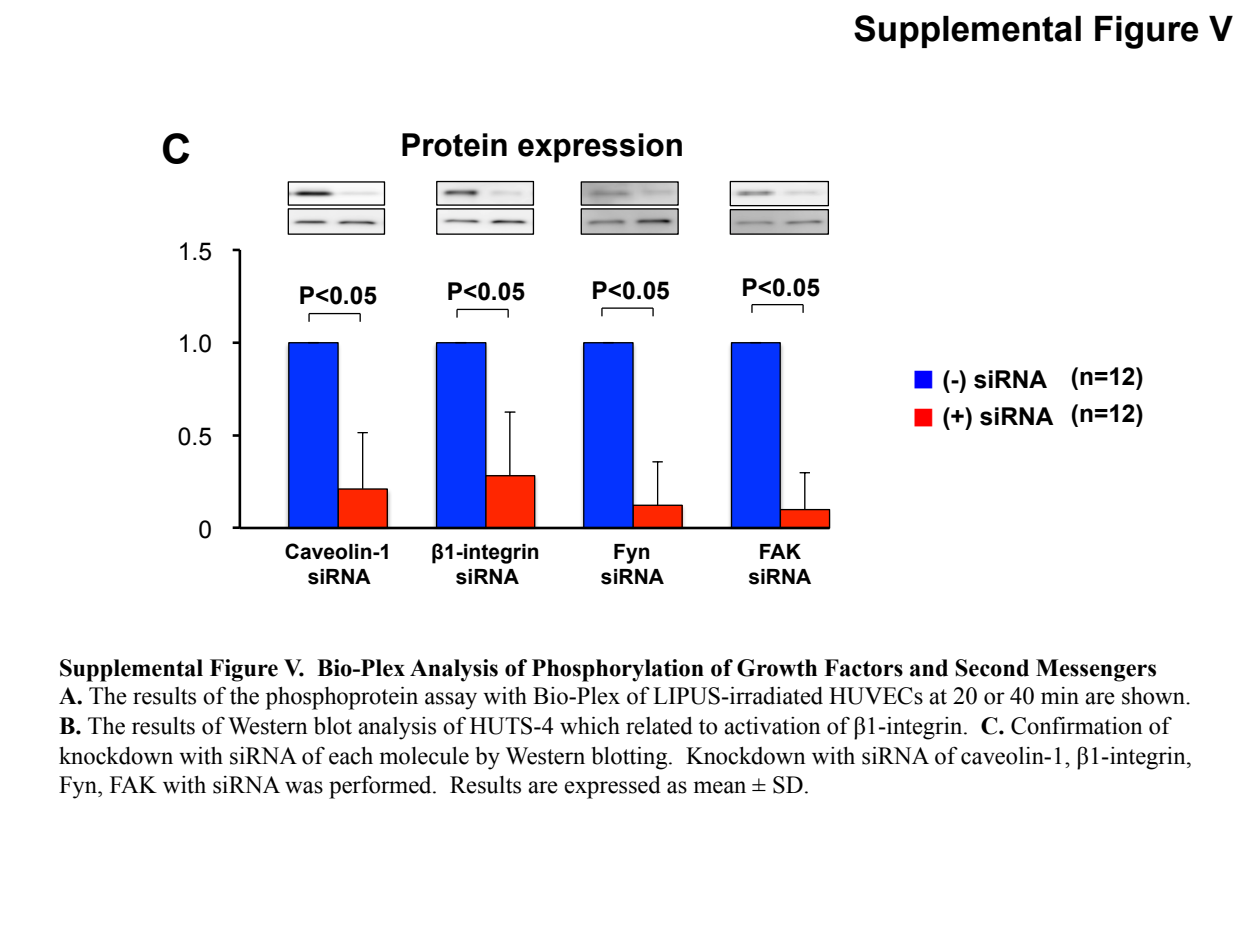
<style>
.page{position:relative;width:1260px;height:945px;background:#fff}
.page>*{position:absolute;margin:0;border:0;box-sizing:border-box;transform-origin:0 0}
.t1{font:700 42px "Arial";color:#000}
.t2{font:700 35px "Arial";color:#000}
.t3{font:700 31.5px "Arial";color:#000}
.t4{font:24.5px/29.4px "Times New Roman";color:#000}
.t5{font:700 24.5px/36.8px "Arial";color:#000}
.t6{font:24.5px "Arial";color:#000}
.t7{font:700 21px/24.5px "Arial";color:#000;text-align:center}
.t8{font:10.5px/12.2px "Arial";color:#000}
.s1{font-family:"MS P Gothic";font-weight:400;color:#00f}
.s2{font-family:"MS P Gothic";font-weight:400;color:#f00}
.s3{font-weight:700}
</style>
<div class="page">
<img style="left:788px;top:506px;width:42px;height:3px">
<div style="left:780px;top:510px;width:50px;height:18px;background:#ff2600"></div>
<div style="left:780px;top:509px;width:50px;height:20px;border:1px solid #000"></div>
<svg style="left:254px;top:304px;width:528px;height:223px"></svg>
<hr style="left:362px;top:433px;width:1px;height:56px;background:#000">
<hr style="left:509px;top:412px;width:2px;height:64px;background:#000">
<svg style="left:505px;top:411px;width:10px;height:2px"></svg>
<hr style="left:657px;top:462px;width:1px;height:43px;background:#000">
<svg style="left:652px;top:461px;width:11px;height:2px"></svg>
<hr style="left:804px;top:473px;width:1px;height:36px;background:#000">
<hr style="left:239px;top:250px;width:2px;height:278px;background:#000">
<svg style="left:233px;top:526px;width:7px;height:3px"></svg>
<svg style="left:233px;top:434px;width:6px;height:3px"></svg>
<svg style="left:233px;top:341px;width:6px;height:3px"></svg>
<svg style="left:233px;top:249px;width:7px;height:2px"></svg>
<hr style="left:240px;top:527px;width:590px;height:2px;background:#000">
<img style="left:290px;top:186px;width:93px;height:13px">
<img style="left:290px;top:210px;width:93px;height:23px">
<div style="left:288px;top:208px;width:97px;height:27px;border:1px solid #000"></div>
<img style="left:438px;top:183px;width:94px;height:21px">
<div style="left:436px;top:181px;width:98px;height:25px;border:1px solid #000"></div>
<img style="left:438px;top:210px;width:94px;height:23px">
<div style="left:436px;top:208px;width:98px;height:27px;border:1px solid #000"></div>
<img style="left:732px;top:183px;width:95px;height:21px">
<div style="left:730px;top:181px;width:99px;height:25px;border:1px solid #000"></div>
<img style="left:732px;top:211px;width:95px;height:22px">
<div style="left:730px;top:209px;width:99px;height:26px;border:1px solid #000"></div>
<img style="left:583px;top:210px;width:94px;height:23px">
<div style="left:581px;top:208px;width:98px;height:27px;border:1px solid #000"></div>
<svg style="left:308px;top:314px;width:2px;height:8px"></svg>
<hr style="left:309px;top:313px;width:51px;height:1px;background:#000">
<svg style="left:456px;top:309px;width:2px;height:9px"></svg>
<svg style="left:507px;top:309px;width:2px;height:9px"></svg>
<hr style="left:457px;top:309px;width:51px;height:1px;background:#000">
<svg style="left:601px;top:308px;width:2px;height:8px"></svg>
<svg style="left:652px;top:308px;width:2px;height:8px"></svg>
<hr style="left:602px;top:307px;width:51px;height:2px;background:#000">
<svg style="left:751px;top:305px;width:2px;height:8px"></svg>
<svg style="left:802px;top:305px;width:2px;height:8px"></svg>
<hr style="left:752px;top:304px;width:51px;height:1px;background:#000">
<h1 class="t1" style="left:161px;top:126px;width:32px">C</h1>
<p class="t6" style="left:178px;top:238px;width:36px">1.5</p>
<p class="t6" style="left:178px;top:330px;width:36px">1.0</p>
<p class="t6" style="left:178px;top:423px;width:36px">0.5</p>
<p class="t3" style="left:400px;top:127px;width:285px">Protein expression</p>
<h2 class="t2" style="left:854px;top:10px;width:381px">Supplemental Figure V</h2>
<p class="t5" style="left:299px;top:278px;width:80px">P&lt;0.05</p>
<p class="t5" style="left:447px;top:273px;width:80px">P&lt;0.05</p>
<p class="t5" style="left:592px;top:272px;width:80px">P&lt;0.05</p>
<p class="t5" style="left:742px;top:269px;width:80px">P&lt;0.05</p>
<p class="t8" style="left:449px;top:535px;width:27px">β1Itg<br>KD(-)</p>
<p class="t8" style="left:732px;top:535px;width:49px">FAK KD(-)</p>
<p class="t7" style="left:285px;top:540px;width:108px">Caveolin-1 siRNA</p>
<p class="t7" style="left:431px;top:540px;width:110px">β1-integrin siRNA</p>
<p class="t7" style="left:601px;top:540px;width:65px">Fyn siRNA</p>
<p class="t7" style="left:748px;top:540px;width:65px">FAK siRNA</p>
<p class="t8" style="left:301px;top:547px;width:27px">KD(-)</p>
<p class="t8" style="left:349px;top:547px;width:29px">KD(+)</p>
<p class="t8" style="left:497px;top:547px;width:29px">KD(+)</p>
<p class="t5" style="left:911px;top:361px;width:137px"><span class="s1">■</span> (-) siRNA</p>
<p class="t5" style="left:911px;top:398px;width:144px"><span class="s2">■</span> (+) siRNA</p>
<p class="t5" style="left:1071px;top:359px;width:74px">(n=12) (n=12)</p>
<p class="t4" style="left:59px;top:653px;width:1134px"><span class="s3">Supplemental Figure V. Bio-Plex Analysis of Phosphorylation of Growth Factors and Second Messengers<br>A.</span> The results of the phosphoprotein assay with Bio-Plex of LIPUS-irradiated HUVECs at 20 or 40 min are shown.<br><span class="s3">B.</span> The results of Western blot analysis of HUTS-4 which related to activation of β1-integrin. <span class="s3">C.</span> Confirmation of knockdown with siRNA of each molecule by Western blotting. Knockdown with siRNA of caveolin-1, β1-integrin, Fyn, FAK with siRNA was performed. Results are expressed as mean ± SD.</p>
</div>
